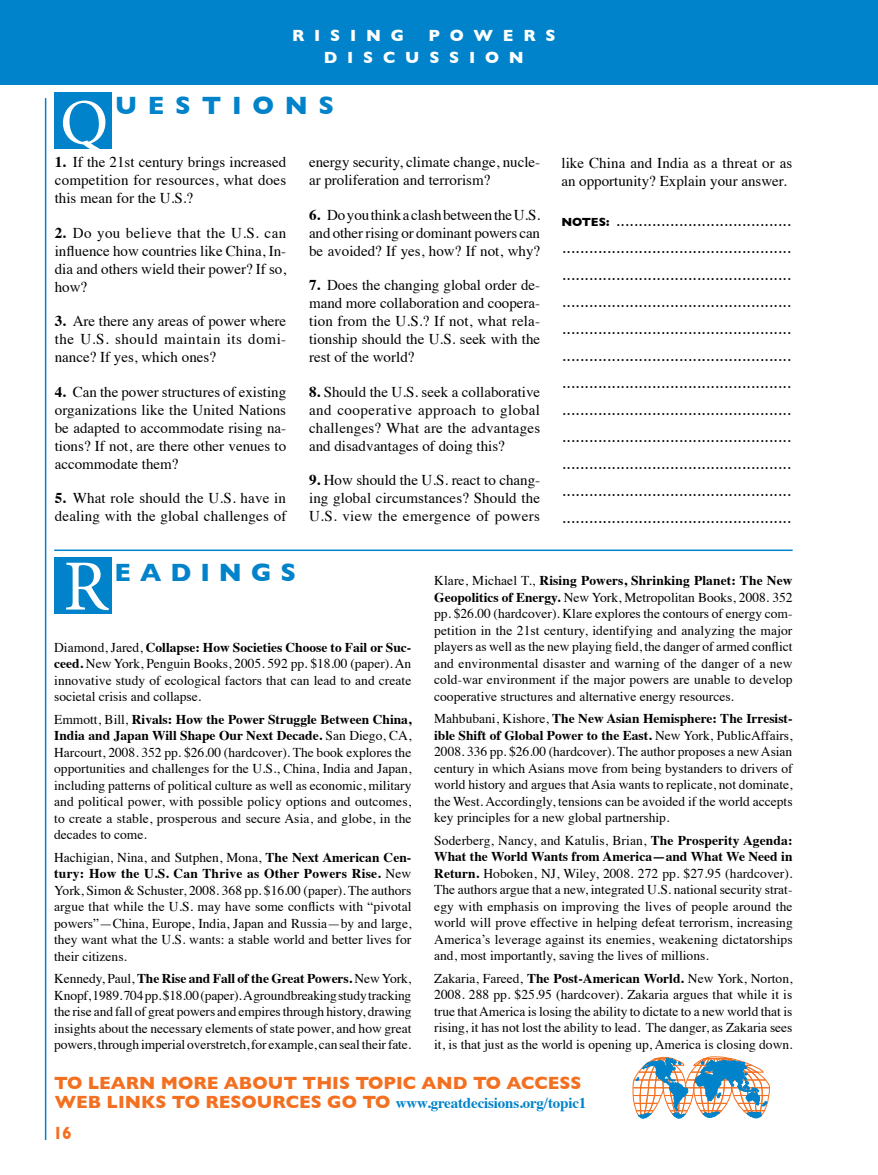
<style>
.page{position:relative;width:878px;height:1175px;background:#fff}
.page>*{position:absolute;margin:0;border:0;box-sizing:border-box;transform-origin:0 0}
.t1{font:72px "Minion Pro";color:#fff}
.t2{font:64.5px "Minion Pro";color:#fff}
.t3{font:700 25.5px "Gill Sans";letter-spacing:.38em;color:#0083ca}
.t4{font:18px/27px "Times";color:#000;text-align:justify}
.t5{font:700 18px "Gill Sans";color:#f37021}
.t6{font:700 18px "Gill Sans";color:#f37021;scale:.83 1}
.t7{font:700 16.5px "Gill Sans";letter-spacing:.595em;color:#fff}
.t8{font:15px/18px "Times";color:#000;text-align:justify}
.t9{font:700 15px "Times";letter-spacing:-.01em;color:#0083ca}
.t10{font:700 15px "Times";color:#000}
.t11{font:13.5px/16.5px "Times";color:#000;text-align:justify}
.s1{font-weight:700}
.s2{font-family:"Gill Sans";font-weight:700;font-size:12px}
.s3{font-family:"Gill Sans";font-size:18px;color:#f37021}
</style>
<div class="page">
<div style="left:0;top:0;width:878px;height:85px;background:#0083ca"></div>
<hr style="left:45px;top:98px;width:1px;height:1042px;background:#0083ca">
<svg style="left:632px;top:1056px;width:138px;height:62px"></svg>
<hr style="left:54px;top:549px;width:738px;height:2px;background:#0083ca">
<div style="left:54px;top:557px;width:58px;height:56px;background:#0083ca"></div>
<div style="left:54px;top:93px;width:57px;height:56px;background:#0083ca"></div>
<p class="t7" style="left:292px;top:26px;width:110px">RIS ING</p>
<p class="t7" style="left:428px;top:26px;width:126px">POW ERS</p>
<p class="t7" style="left:324px;top:48px;width:100px">DIS CUSS</p>
<p class="t7" style="left:469px;top:48px;width:56px">ION</p>
<h3 class="t3" style="left:115px;top:91px;width:84px">U EST</h3>
<h3 class="t3" style="left:232px;top:91px;width:100px">IONS</h3>
<h2 class="t2" style="left:60px;top:80px;width:50px">Q</h2>
<p class="t8" style="left:55px;top:152px;width:233px;text-indent:18px">If the 21st century brings increased competition for resources, what does this mean for the U.S.?</p>
<p class="t8" style="left:55px;top:222px;width:233px"><span class="s1">2.</span> Do you believe that the U.S. can influence how countries like China, In&shy;dia and others wield their power? If so, how?</p>
<p class="t8" style="left:55px;top:311px;width:233px"><span class="s1">3.</span> Are there any areas of power where the U.S. should maintain its domi&shy;nance? If yes, which ones?</p>
<p class="t8" style="left:55px;top:381px;width:233px"><span class="s1">4.</span> Can the power structures of existing organizations like the United Nations be adapted to accommodate rising na&shy;tions? If not, are there other venues to accommodate them?</p>
<p class="t8" style="left:55px;top:488px;width:233px"><span class="s1">5.</span> What role should the U.S. have in dealing with the global challenges of</p>
<p class="t8" style="left:309px;top:152px;width:232px">energy security, climate change, nucle&shy;ar proliferation and terrorism?</p>
<p class="t8" style="left:309px;top:204px;width:233px"><span class="s1">6.</span> Do you think a clash between the U.S. and other rising or dominant powers can be avoided? If yes, how? If not, why?</p>
<p class="t8" style="left:309px;top:275px;width:232px"><span class="s1">7.</span> Does the changing global order de&shy;mand more collaboration and coopera&shy;tion from the U.S.? If not, what rela&shy;tionship should the U.S. seek with the rest of the world?</p>
<p class="t8" style="left:309px;top:381px;width:233px"><span class="s1">8.</span> Should the U.S. seek a collaborative and cooperative approach to global challenges? What are the advantages and disadvantages of doing this?</p>
<p class="t8" style="left:309px;top:470px;width:232px"><span class="s1">9.</span> How should the U.S. react to chang&shy;ing global circumstances? Should the U.S. view the emergence of powers</p>
<p class="t10" style="left:55px;top:148px;width:13px">1.</p>
<p class="t8" style="left:561px;top:152px;width:233px">like China and India as a threat or as an opportunity? Explain your answer.</p>
<p class="t4" style="left:561px;top:205px;width:231px"><span class="s2">NOTES:</span> ....................................... ................................................... ................................................... ................................................... ................................................... ................................................... ................................................... ................................................... ................................................... ................................................... ................................................... ...................................................</p>
<h1 class="t1" style="left:63px;top:538px;width:46px">R</h1>
<h3 class="t3" style="left:114px;top:557px;width:159px">EAD INGS</h3>
<p class="t11" style="left:54px;top:637px;width:358px">Diamond, Jared, <span class="s1">Collapse: How Societies Choose to Fail or Suc&shy;ceed.</span> New York, Penguin Books, 2005. 592 pp. $18.00 (paper). An innovative study of ecological factors that can lead to and create societal crisis and collapse.</p>
<p class="t11" style="left:54px;top:709px;width:359px">Emmott, Bill, <span class="s1">Rivals: How the Power Struggle Between China, India and Japan Will Shape Our Next Decade.</span> San Diego, CA, Harcourt, 2008. 352 pp. $26.00 (hardcover). The book explores the opportunities and challenges for the U.S., China, India and Japan, including patterns of political culture as well as economic, military and political power, with possible policy options and outcomes, to create a stable, prosperous and secure Asia, and globe, in the decades to come.</p>
<p class="t11" style="left:54px;top:847px;width:359px">Hachigian, Nina, and Sutphen, Mona, <span class="s1">The Next American Cen&shy;tury: How the U.S. Can Thrive as Other Powers Rise.</span> New York, Simon &amp; Schuster, 2008. 368 pp. $16.00 (paper). The authors argue that while the U.S. may have some conflicts with “pivotal powers”—China, Europe, India, Japan and Russia—by and large, they want what the U.S. wants: a stable world and better lives for their citizens.</p>
<p class="t11" style="left:54px;top:969px;width:359px">Kennedy, Paul, <span class="s1">The Rise and Fall of the Great Powers.</span> New York, Knopf, 1989.704 pp. $18.00 (paper).A groundbreaking study tracking the rise and fall of great powers and empires through history, drawing insights about the necessary elements of state power, and how great powers, through imperial overstretch, for example, can seal their fate.</p>
<p class="t11" style="left:434px;top:571px;width:360px">Klare, Michael T., <span class="s1">Rising Powers, Shrinking Planet: The New Geopolitics of Energy.</span> New York, Metropolitan Books, 2008. 352 pp. $26.00 (hardcover). Klare explores the contours of energy com&shy;petition in the 21st century, identifying and analyzing the major players as well as the new playing field, the danger of armed conflict and environmental disaster and warning of the danger of a new cold-war environment if the major powers are unable to develop cooperative structures and alternative energy resources.</p>
<p class="t11" style="left:434px;top:709px;width:360px">Mahbubani, Kishore, <span class="s1">The New Asian Hemisphere: The Irresist&shy;ible Shift of Global Power to the East.</span> New York, PublicAffairs, 2008. 336 pp. $26.00 (hardcover). The author proposes a new Asian century in which Asians move from being bystanders to drivers of world history and argues that Asia wants to replicate, not dominate, the West. Accordingly, tensions can be avoided if the world accepts key principles for a new global partnership.</p>
<p class="t11" style="left:434px;top:830px;width:360px">Soderberg, Nancy, and Katulis, Brian, <span class="s1">The Prosperity Agenda:<br>What the World Wants from America—and What We Need in Return.</span> Hoboken, NJ, Wiley, 2008. 272 pp. $27.95 (hardcover).<br>The authors argue that a new, integrated U.S. national security strat&shy;egy with emphasis on improving the lives of people around the world will prove effective in helping defeat terrorism, increasing America’s leverage against its enemies, weakening dictatorships and, most importantly, saving the lives of millions.</p>
<p class="t11" style="left:434px;top:968px;width:360px">Zakaria, Fareed, <span class="s1">The Post-American World.</span> New York, Norton, 2008. 288 pp. $25.95 (hardcover). Zakaria argues that while it is true that America is losing the ability to dictate to a new world that is rising, it has not lost the ability to lead. The danger, as Zakaria sees it, is that just as the world is opening up, America is closing down.</p>
<h3 class="t5" style="left:54px;top:1072px;width:516px">TO LEARN MORE ABOUT THIS TOPIC AND TO ACCESS</h3>
<p class="t9" style="left:55px;top:1088px;width:533px"><span class="s3">W EB LINKS TO RESOU RCES G O TO</span> www.greatdecisions.org/topic1</p>
<h3 class="t6" style="left:54px;top:1122px;width:23px">16</h3>
</div>
